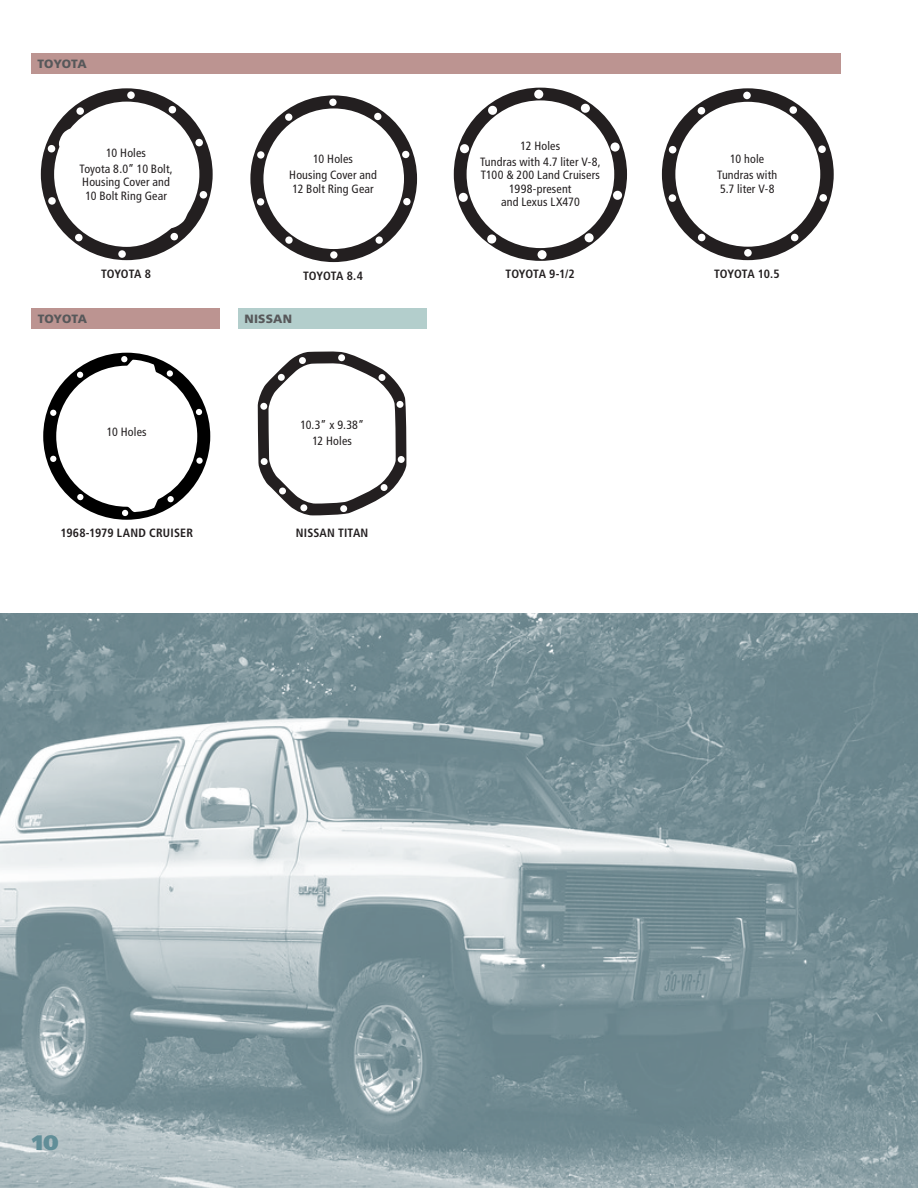
<style>
.page{position:relative;width:918px;height:1188px;background:#fff}
.page>*{position:absolute;margin:0;border:0;box-sizing:border-box;transform-origin:0 0}
.AUG-91_Page__Numbers{font:900 21px "Frutiger LT Pro";color:#618e98}
.AUG-91_Diff_ID_Body{font:condensed 12px/13.5px "Frutiger LT Pro";letter-spacing:.01em;color:#231f20}
.AUG-91_Diff_ID_Body-2{font:700 condensed 12px "Frutiger LT Pro";color:#231f20}
.AUG-91_Diff_ID_Body-3{font:700 condensed 12px "Frutiger LT Pro";letter-spacing:.02em;color:#231f20}
.AUG-91_Diff_ID_Headers{font:900 12px "Frutiger LT Pro";letter-spacing:.01em;color:#57585a}
</style>
<div class="page">
<img style="left:0;top:613px;width:918px;height:575px">
<svg style="left:258px;top:351px;width:149px;height:164px"></svg>
<svg style="left:250px;top:95px;width:167px;height:167px"></svg>
<svg style="left:43px;top:353px;width:167px;height:167px"></svg>
<svg style="left:454px;top:88px;width:173px;height:173px"></svg>
<svg style="left:41px;top:88px;width:172px;height:172px"></svg>
<svg style="left:662px;top:88px;width:172px;height:172px"></svg>
<div style="left:31px;top:54px;width:810px;height:20px;background:#bc9491"></div>
<div style="left:31px;top:308px;width:189px;height:20px;background:#bc9491"></div>
<div style="left:238px;top:308px;width:189px;height:20px;background:#b3cecc"></div>
<p class="AUG-91_Diff_ID_Headers" style="left:37px;top:57px;width:51px">TOYOTA</p>
<p class="AUG-91_Diff_ID_Body" style="left:106px;top:146px;width:41px">10 Holes</p>
<p class="AUG-91_Diff_ID_Body" style="left:79px;top:162px;width:95px">Toyota 8.0” 10 Bolt,<br>Housing Cover and<br>10 Bolt Ring Gear</p>
<p class="AUG-91_Diff_ID_Body" style="left:313px;top:152px;width:41px">10 Holes</p>
<p class="AUG-91_Diff_ID_Body" style="left:289px;top:169px;width:89px">Housing Cover and<br>12 Bolt Ring Gear</p>
<p class="AUG-91_Diff_ID_Body" style="left:521px;top:139px;width:41px">12 Holes</p>
<p class="AUG-91_Diff_ID_Body" style="left:480px;top:155px;width:122px;text-align:center">Tundras with 4.7 liter V-8,<br>T100 &amp; 200 Land Cruisers<br>1998-present<br>and Lexus LX470</p>
<p class="AUG-91_Diff_ID_Body" style="left:730px;top:152px;width:36px">10 hole</p>
<p class="AUG-91_Diff_ID_Body" style="left:717px;top:169px;width:62px">Tundras with<br>5.7 liter V-8</p>
<p class="AUG-91_Diff_ID_Body-2" style="left:101px;top:267px;width:51px">TOYOTA 8</p>
<p class="AUG-91_Diff_ID_Body-2" style="left:506px;top:267px;width:71px">TOYOTA 9-1/2</p>
<p class="AUG-91_Diff_ID_Body-2" style="left:714px;top:267px;width:67px">TOYOTA 10.5</p>
<p class="AUG-91_Diff_ID_Body-2" style="left:303px;top:268px;width:61px">TOYOTA 8.4</p>
<p class="AUG-91_Diff_ID_Headers" style="left:38px;top:311px;width:51px">TOYOTA</p>
<p class="AUG-91_Diff_ID_Headers" style="left:244px;top:311px;width:49px">NISSAN</p>
<p class="AUG-91_Diff_ID_Body" style="left:107px;top:425px;width:41px">10 Holes</p>
<p class="AUG-91_Diff_ID_Body" style="left:300px;top:418px;width:65px">10.3” x 9.38”</p>
<p class="AUG-91_Diff_ID_Body" style="left:312px;top:434px;width:41px">12 Holes</p>
<p class="AUG-91_Diff_ID_Body-3" style="left:60px;top:526px;width:134px">1968-1979 LAND CRUISER</p>
<p class="AUG-91_Diff_ID_Body-2" style="left:296px;top:526px;width:74px">NISSAN TITAN</p>
<p class="AUG-91_Page__Numbers" style="left:32px;top:1130px;width:28px">10</p>
</div>
